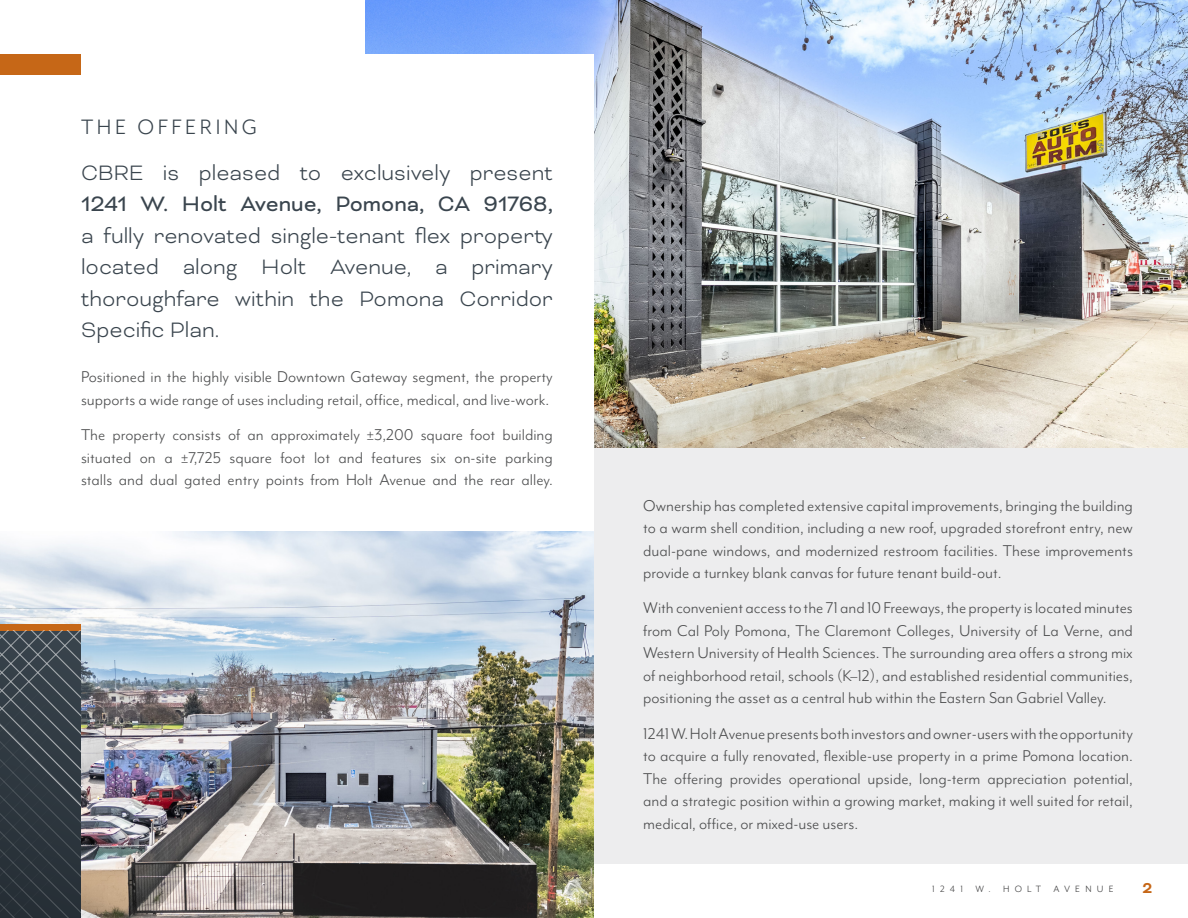
<style>
.page{position:relative;width:1188px;height:918px;background:#fff}
.page>*{position:absolute;margin:0;border:0;box-sizing:border-box;transform-origin:0 0}
.Highlight_01{font:300 24px/31.5px "Bicyclette";color:#3a454e;text-align:justify}
.t1{font:24px "Mr Eaves Mod OT";letter-spacing:.15em;color:#3a454e}
.Body_Copy{font:18px/22.5px "Mr Eaves Mod OT";color:#4b4c4d;text-align:justify}
.t2{font:700 16.5px "Bicyclette";color:#c66717}
.t3{font:10.5px "Mr Eaves Mod OT";letter-spacing:.5em;color:#3e3e3f}
.s1{font-weight:400}
</style>
<div class="page">
<img style="left:366px;top:0;width:822px;height:458px">
<div style="left:0;top:54px;width:594px;height:575px;background:#fff"></div>
<div style="left:595px;top:449px;width:593px;height:415px;background:#ededee"></div>
<img style="left:0;top:531px;width:594px;height:387px">
<div style="left:0;top:624px;width:81px;height:6px;background:#c66717"></div>
<div style="left:0;top:54px;width:81px;height:20px;background:#c66717"></div>
<svg style="left:0;top:630px;width:81px;height:288px;background:#374047"></svg>
<p class="t1" style="left:81px;top:113px;width:178px">THE OFFERING</p>
<p class="Highlight_01" style="left:81px;top:157px;width:473px">CBRE is pleased to exclusively present <span class="s1">1241 W. Holt Avenue, Pomona, CA 91768, </span>a fully renovated single-tenant flex property located along Holt Avenue, a primary thoroughfare within the Pomona Corridor Specific Plan.</p>
<p class="Body_Copy" style="left:81px;top:366px;width:473px">Positioned in the highly visible Downtown Gateway segment, the property supports a wide range of uses including retail, office, medical, and live-work.</p>
<p class="Body_Copy" style="left:81px;top:423px;width:473px">The property consists of an approximately ±3,200 square foot building situated on a ±7,725 square foot lot and features six on-site parking stalls and dual gated entry points from Holt Avenue and the rear alley.</p>
<p class="Body_Copy" style="left:643px;top:494px;width:491px">Ownership has completed extensive capital improvements, bringing the building to a warm shell condition, including a new roof, upgraded storefront entry, new dual-pane windows, and modernized restroom facilities. These improvements provide a turnkey blank canvas for future tenant build-out.</p>
<p class="Body_Copy" style="left:643px;top:597px;width:491px">With convenient access to the 71 and 10 Freeways, the property is located minutes from Cal Poly Pomona, The Claremont Colleges, University of La Verne, and Western University of Health Sciences. The surrounding area offers a strong mix of neighborhood retail, schools (K–12), and established residential communities, positioning the asset as a central hub within the Eastern San Gabriel Valley.</p>
<p class="Body_Copy" style="left:643px;top:722px;width:491px">1241 W. Holt Avenue presents both investors and owner-users with the opportunity to acquire a fully renovated, flexible-use property in a prime Pomona location.<br>The offering provides operational upside, long-term appreciation potential, and a strategic position within a growing market, making it well suited for retail, medical, office, or mixed-use users.</p>
<p class="t3" style="left:932px;top:883px;width:183px">1241 W. HOLT AVENUE</p>
<p class="t2" style="left:1143px;top:879px;width:11px">2</p>
</div>
